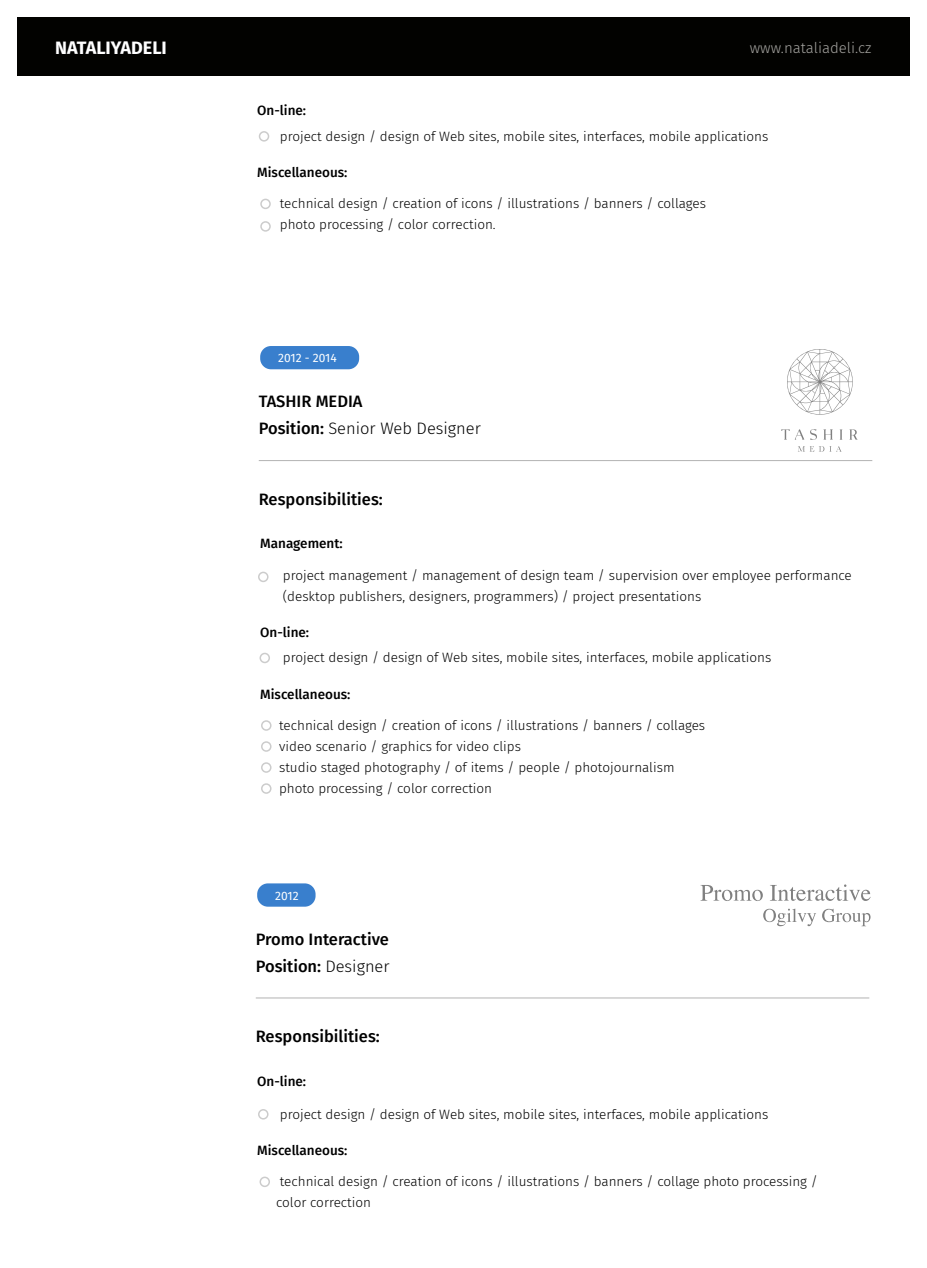
<style>
.page{position:relative;width:927px;height:1268px;background:#fff}
.page>*{position:absolute;margin:0;border:0;box-sizing:border-box;transform-origin:0 0}
.t1{font:700 18px "Fira Sans";color:#fff}
.t2{font:500 16.5px/27px "Fira Sans";color:#000}
.t3{font:300 15px "Fira Sans";color:#a4a39f}
.t4{font:300 13.5px/21px "Fira Sans";color:#000}
.t5{font:500 13.5px "Fira Sans";color:#000}
.t6{font:12px "Fira Sans";color:#fff}
.s1{font-weight:300}
</style>
<div class="page">
<div style="left:17px;top:17px;width:893px;height:59px;background:#020200"></div>
<div style="left:258px;top:571px;width:11px;height:11px;border:2px solid #ccc;border-radius:50%"></div>
<hr style="left:259px;top:460px;width:613px;height:1px;background:#b3b3b3">
<div style="left:260px;top:652px;width:10px;height:11px;border:2px solid #ccc;border-radius:50%"></div>
<div style="left:261px;top:720px;width:11px;height:10px;border:2px solid #ccc;border-radius:50%"></div>
<div style="left:261px;top:741px;width:11px;height:10px;border:2px solid #ccc;border-radius:50%"></div>
<div style="left:261px;top:762px;width:11px;height:10px;border:2px solid #ccc;border-radius:50%"></div>
<div style="left:261px;top:783px;width:11px;height:10px;border:2px solid #ccc;border-radius:50%"></div>
<div style="left:260px;top:346px;width:99px;height:23px;background:#397fcd;border-radius:11px"></div>
<svg style="left:810px;top:429px;width:7px;height:11px"></svg>
<svg style="left:787px;top:349px;width:66px;height:65px"></svg>
<svg style="left:823px;top:429px;width:10px;height:10px"></svg>
<svg style="left:849px;top:429px;width:8px;height:10px"></svg>
<svg style="left:781px;top:429px;width:23px;height:10px"></svg>
<svg style="left:840px;top:429px;width:2px;height:10px"></svg>
<svg style="left:798px;top:446px;width:43px;height:5px"></svg>
<hr style="left:256px;top:997px;width:613px;height:1px;background:#b3b3b3">
<div style="left:257px;top:883px;width:59px;height:23px;background:#397fcd;border-radius:11px"></div>
<div style="left:258px;top:1108px;width:11px;height:11px;border:2px solid #ccc;border-radius:50%"></div>
<div style="left:260px;top:1176px;width:10px;height:10px;border:2px solid #ccc;border-radius:50%"></div>
<svg style="left:700px;top:885px;width:63px;height:15px"></svg>
<svg style="left:770px;top:884px;width:101px;height:16px"></svg>
<svg style="left:763px;top:908px;width:53px;height:18px"></svg>
<svg style="left:822px;top:908px;width:48px;height:18px"></svg>
<div style="left:259px;top:131px;width:10px;height:11px;border:2px solid #ccc;border-radius:50%"></div>
<div style="left:260px;top:199px;width:11px;height:10px;border:2px solid #ccc;border-radius:50%"></div>
<div style="left:260px;top:221px;width:11px;height:11px;border:2px solid #ccc;border-radius:50%"></div>
<h1 class="t1" style="left:55px;top:32px;width:113px">NATALIYADELI</h1>
<p class="t3" style="left:750px;top:37px;width:123px">www.nataliadeli.cz</p>
<p class="t5" style="left:257px;top:100px;width:50px">On-line:</p>
<p class="t4" style="left:280px;top:125px;width:490px">project design / design of Web sites, mobile sites, interfaces, mobile applications</p>
<p class="t5" style="left:257px;top:161px;width:92px">Miscellaneous:</p>
<p class="t4" style="left:280px;top:193px;width:428px">technical design / creation of icons / illustrations / banners / collages photo processing / color correction.</p>
<p class="t6" style="left:278px;top:349px;width:60px">2012 - 2014</p>
<p class="t2" style="left:259px;top:387px;width:224px">TASHIR MEDIA<br>Position: <span class="s1">Senior Web Designer</span></p>
<p class="t2" style="left:259px;top:484px;width:126px">Responsibilities:</p>
<p class="t5" style="left:260px;top:532px;width:84px">Management:</p>
<p class="t4" style="left:283px;top:564px;width:570px">project management / management of design team / supervision over employee performance (desktop publishers, designers, programmers) / project presentations</p>
<p class="t5" style="left:260px;top:621px;width:50px">On-line:</p>
<p class="t4" style="left:283px;top:647px;width:490px">project design / design of Web sites, mobile sites, interfaces, mobile applications</p>
<p class="t5" style="left:260px;top:682px;width:92px">Miscellaneous:</p>
<p class="t4" style="left:279px;top:714px;width:428px">technical design / creation of icons / illustrations / banners / collages video scenario / graphics for video clips<br>studio staged photography / of items / people / photojournalism photo processing / color correction</p>
<p class="t6" style="left:275px;top:886px;width:25px">2012</p>
<p class="t2" style="left:256px;top:924px;width:135px">Promo Interactive<br>Position: <span class="s1">Designer</span></p>
<p class="t2" style="left:256px;top:1021px;width:126px">Responsibilities:</p>
<p class="t5" style="left:257px;top:1069px;width:50px">On-line:</p>
<p class="t4" style="left:280px;top:1103px;width:490px">project design / design of Web sites, mobile sites, interfaces, mobile applications</p>
<p class="t5" style="left:257px;top:1138px;width:92px">Miscellaneous:</p>
<p class="t4" style="left:276px;top:1170px;width:543px">technical design / creation of icons / illustrations / banners / collage photo processing / color correction</p>
</div>
